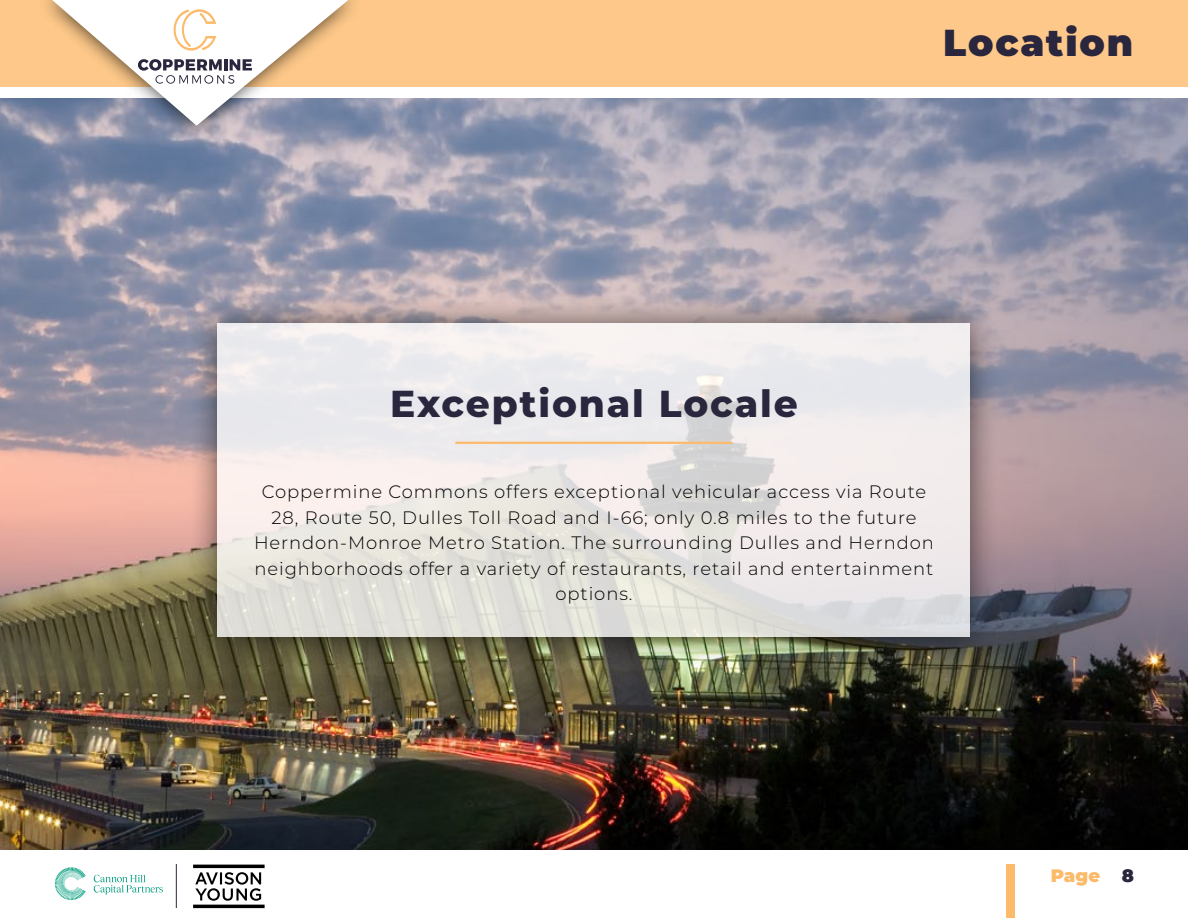
<style>
.page{position:relative;width:1188px;height:918px;background:#fff}
.page>*{position:absolute;margin:0;border:0;box-sizing:border-box;transform-origin:0 0}
.t1{font:800 37.5px "Montserrat";letter-spacing:.05em;color:#29263d}
.t2{font:900 37.5px "Montserrat";letter-spacing:.05em;color:#29263d}
.t3{font:300 18px/25.5px "Montserrat";letter-spacing:.05em;color:#000;text-align:center}
.t4{font:900 18px "Montserrat";color:#fcba6b}
.s1{color:#29263d}
</style>
<div class="page">
<div style="left:0;top:0;width:1188px;height:86px;background:#fdc889"></div>
<div style="left:1006px;top:864px;width:9px;height:54px;background:#fcba6b"></div>
<hr style="left:176px;top:864px;width:1px;height:44px;background:#29263d">
<svg style="left:193px;top:865px;width:72px;height:43px"></svg>
<svg style="left:55px;top:867px;width:31px;height:33px"></svg>
<svg style="left:94px;top:875px;width:69px;height:19px"></svg>
<img style="left:0;top:98px;width:1188px;height:752px">
<div style="left:188px;top:294px;width:811px;height:372px;background:#000;opacity:.75"></div>
<svg style="left:218px;top:323px;width:752px;height:313px;background:#eae7e6"></svg>
<hr style="left:455px;top:442px;width:278px;height:2px;background:#fcba6b">
<div style="left:36px;top:0;width:327px;height:143px;background:#000;opacity:.75"></div>
<svg style="left:52px;top:0;width:296px;height:126px"></svg>
<h1 class="t2" style="left:943px;top:15px;width:191px">Location</h1>
<h1 class="t1" style="left:390px;top:376px;width:409px">Exceptional Locale</h1>
<p class="t3" style="left:254px;top:479px;width:681px">Coppermine Commons offers exceptional vehicular access via Route 28, Route 50, Dulles Toll Road and I-66; only 0.8 miles to the future Herndon-Monroe Metro Station. The surrounding Dulles and Herndon neighborhoods offer a variety of restaurants, retail and entertainment options.</p>
<p class="t4" style="left:1051px;top:862px;width:85px">Page <span class="s1">8</span></p>
</div>
